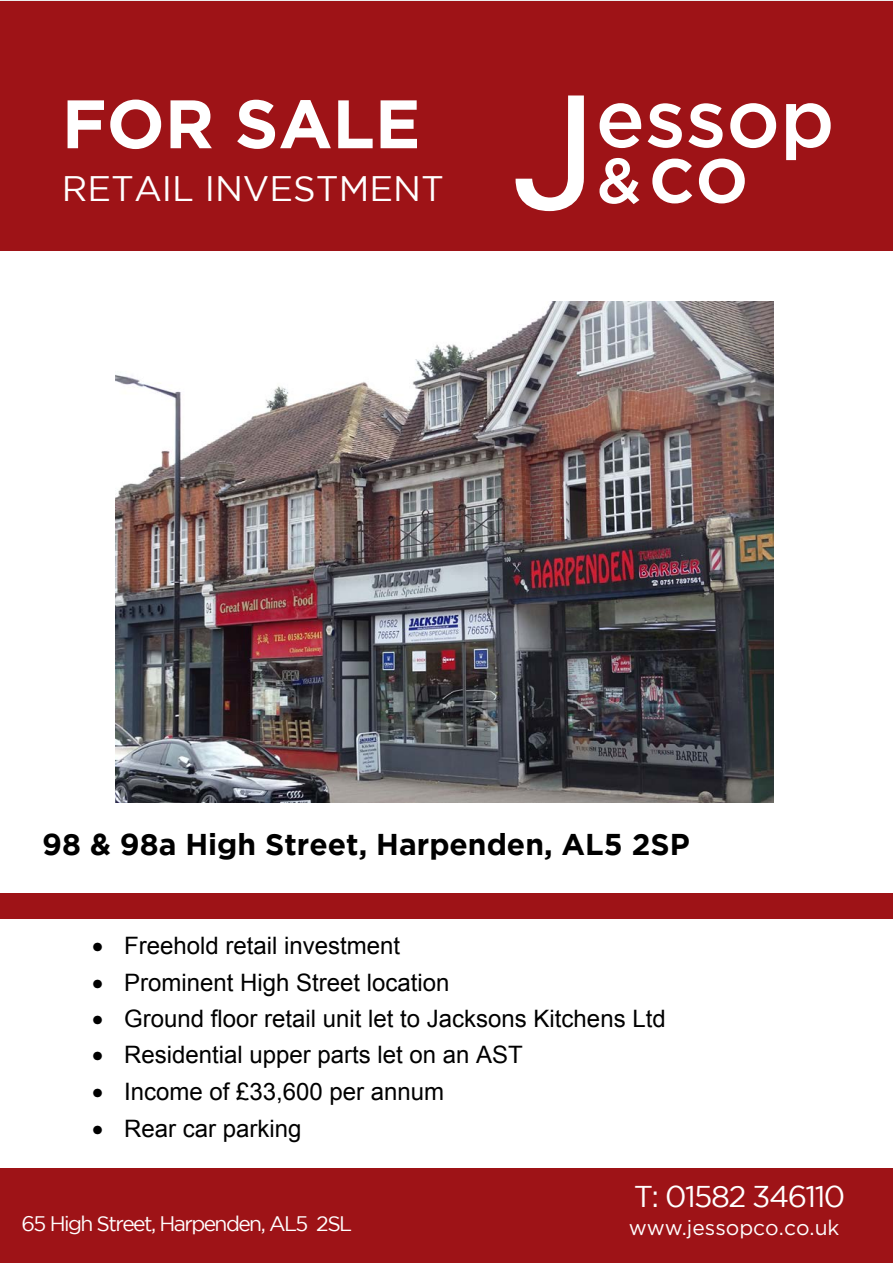
<style>
.page{position:relative;width:893px;height:1263px;background:#fff}
.page>*{position:absolute;margin:0;border:0;box-sizing:border-box;transform-origin:0 0}
.t1{font:158.1px "Univers";color:#fff}
.t2{font:107.7px "Univers";color:#fff}
.t3{font:500 81.45px "Gotham";color:#fff}
.t4{font:700 68.4px "Gotham";color:#fff}
.t5{font:500 55.5px "Gotham";color:#fff}
.t6{font:35.4px "Gotham";color:#fff}
.t7{font:700 30px "Gotham";color:#000}
.t8{font:30px "Gotham";letter-spacing:-.05em;color:#fff}
.t9{font:24px "Arial";color:#000}
.t10{font:21px "Gotham";letter-spacing:-.075em;color:#fff}
.t11{font:21px "Gotham";color:#fff}
.s1{font-size:43.35px}
.s2{font-size:63.6px}
.s3{font-style:inherit}
</style>
<div class="page">
<div style="left:0;top:1px;width:893px;height:250px;background:#9e1317"></div>
<svg style="left:0;top:0;width:893px;height:1px"></svg>
<div style="left:0;top:1169px;width:893px;height:94px;background:#9e1317"></div>
<div style="left:0;top:894px;width:893px;height:25px;background:#9e1317"></div>
<img style="left:116px;top:302px;width:658px;height:501px">
<h3 class="t4" style="left:62px;top:84px;width:360px">FOR SALE</h3>
<h3 class="t6" style="left:62px;top:169px;width:384px">RETAIL INVESTMENT</h3>
<h1 class="t1" style="left:512px;top:62px;width:89px">J</h1>
<h2 class="t2" style="left:563px;top:77px;width:61px">J</h2>
<h3 class="t3" style="left:596px;top:72px;width:240px">essop</h3>
<h3 class="t5" style="left:620px;top:84px;width:164px">essop</h3>
<h3 class="t5" style="left:620px;top:122px;width:105px"><span class="s1">&amp;</span>co</h3>
<h3 class="t3" style="left:597px;top:127px;width:153px"><span class="s2">&amp;</span>co</h3>
<p class="t7" style="left:42px;top:827px;width:649px">98 &amp; 98a High Street, Harpenden, AL5 2SP</p>
<p class="t9" style="left:92px;top:930px;width:310px">• Freehold retail investment</p>
<p class="t9" style="left:92px;top:967px;width:359px">• <span class="s3">Prominent</span> High Street location</p>
<p class="t9" style="left:92px;top:1003px;width:575px">• Ground floor retail unit let to Jacksons Kitchens Ltd</p>
<p class="t9" style="left:92px;top:1039px;width:432px">• Residential upper parts let on an AST</p>
<p class="t9" style="left:92px;top:1075px;width:354px">• Income of £3<span class="s3">3</span>,600 per annum</p>
<p class="t9" style="left:92px;top:1113px;width:211px">• Rear car parking</p>
<p class="t10" style="left:22px;top:1212px;width:332px">65 High Street, Harpenden, AL5 2SL</p>
<p class="t8" style="left:634px;top:1179px;width:213px">T: 01582 346110</p>
<p class="t11" style="left:629px;top:1214px;width:212px">www.jessopco.co.uk</p>
</div>
